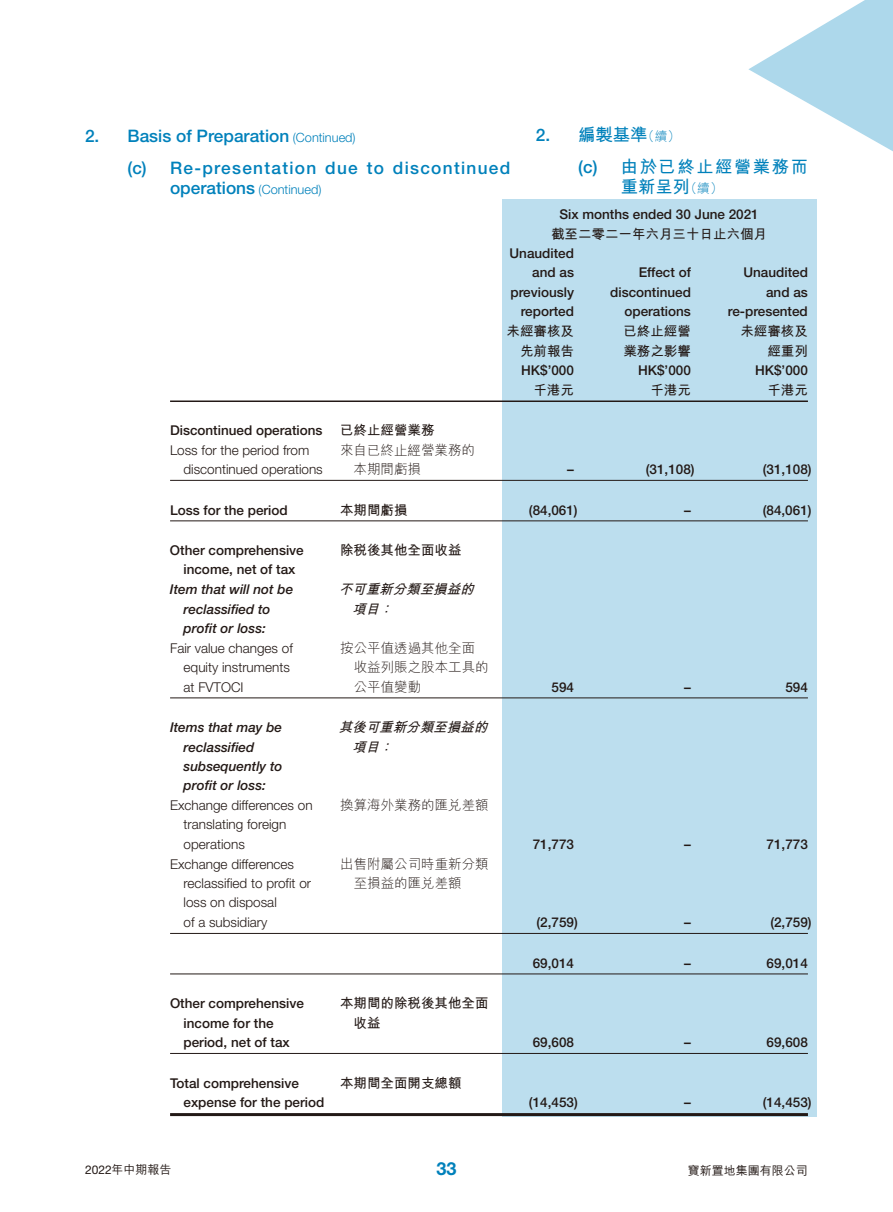
<style>
.page{position:relative;width:893px;height:1212px;background:#fff}
.page>*{position:absolute;margin:0;border:0;box-sizing:border-box;transform-origin:0 0}
.t1{font:700 18px "Helvetica Neue LT Std";color:#0081bb}
.t2{font:500 17.25px/32.2px "Helvetica Neue LT Std";letter-spacing:.075em;color:#0081bb}
.t3{font:700 17.25px/32.2px "M Hei HK";letter-spacing:.095em;color:#0081bb}
.t4{font:500 13.5px/19.5px "Helvetica Neue LT Std";color:#231916;text-align:right}
.t5{font:300 13.5px/20.4px "Helvetica Neue LT Std";color:#231916}
.t6{font:italic 500 13.5px/19.5px "Helvetica Neue LT Std";color:#231916}
.t7{font:700 13.5px "M Hei HK";color:#231916}
.t8{font:300 13.5px "M Hei HK";color:#231916}
.t9{font:italic 700 13.5px "M Hei HK";color:#231916}
.t10{font:300 12.75px "Helvetica Neue LT Std";color:#0081bb}
.t11{font:500 12px "M Hei HK";color:#231916}
.s1{font-weight:300;font-size:12.75px}
.s2{font-weight:500;font-size:17.25px}
.s3{font-family:"Helvetica Neue LT Std";font-weight:500}
.s4{font-family:"Helvetica Neue LT Std";font-weight:400}
</style>
<div class="page">
<svg style="left:748px;top:0;width:145px;height:255px"></svg>
<div style="left:502px;top:199px;width:314px;height:917px;background:#bcdeee"></div>
<hr style="left:170px;top:400px;width:638px;height:2px;background:#231916">
<hr style="left:170px;top:480px;width:638px;height:1px;background:#231916">
<hr style="left:170px;top:520px;width:638px;height:1px;background:#231916">
<hr style="left:170px;top:697px;width:638px;height:1px;background:#231916">
<hr style="left:170px;top:933px;width:638px;height:1px;background:#231916">
<hr style="left:170px;top:973px;width:638px;height:1px;background:#231916">
<hr style="left:170px;top:1053px;width:638px;height:1px;background:#231916">
<hr style="left:170px;top:1113px;width:638px;height:3px;background:#231916">
<p class="t2" style="left:128px;top:119px;width:384px;text-indent:-43px">2. Basis of Preparation <span class="s1">(Continued)<br></span>(c) Re-presentation due to discontinued</p>
<p class="t10" style="left:170px;top:181px;width:153px"><span class="s2">operations</span> (Continued)</p>
<p class="t3" style="left:578px;top:117px;width:231px;text-indent:-43px"><span class="s3">2.</span> 編製基準<span class="s1">（續）<br></span><span class="s3">(c)</span> 由於已終止經營業務而</p>
<p class="t3" style="left:621px;top:169px;width:103px">重新呈列<span class="s1">（續）</span></p>
<p class="t4" style="left:559px;top:204px;width:201px">Six months ended 30 June 2021</p>
<p class="t7" style="left:551px;top:224px;width:217px">截至二零二一年六月三十日止六個月</p>
<p class="t4" style="left:510px;top:243px;width:66px">Unaudited and as</p>
<p class="t4" style="left:639px;top:262px;width:54px">Effect of</p>
<p class="t4" style="left:743px;top:262px;width:66px">Unaudited</p>
<p class="t4" style="left:510px;top:282px;width:65px">previously</p>
<p class="t4" style="left:610px;top:282px;width:82px">discontinued</p>
<p class="t4" style="left:766px;top:282px;width:43px">and as</p>
<p class="t4" style="left:521px;top:301px;width:55px">reported</p>
<p class="t4" style="left:624px;top:301px;width:68px">operations</p>
<p class="t4" style="left:728px;top:301px;width:82px">re-presented</p>
<p class="t7" style="left:506px;top:322px;width:69px">未經審核及</p>
<p class="t7" style="left:623px;top:322px;width:69px">已終止經營</p>
<p class="t7" style="left:740px;top:322px;width:69px">未經審核及</p>
<p class="t7" style="left:520px;top:341px;width:55px">先前報告</p>
<p class="t7" style="left:623px;top:341px;width:69px">業務之影響</p>
<p class="t7" style="left:767px;top:341px;width:42px">經重列</p>
<p class="t4" style="left:521px;top:360px;width:54px">HK$’000</p>
<p class="t4" style="left:638px;top:360px;width:54px">HK$’000</p>
<p class="t4" style="left:755px;top:360px;width:54px">HK$’000</p>
<p class="t7" style="left:533px;top:380px;width:42px">千港元</p>
<p class="t7" style="left:650px;top:380px;width:42px">千港元</p>
<p class="t7" style="left:767px;top:380px;width:42px">千港元</p>
<p class="t4" style="left:170px;top:421px;width:154px">Discontinued operations</p>
<p class="t7" style="left:340px;top:421px;width:96px">已終止經營業務</p>
<p class="t5" style="left:170px;top:440px;width:141px">Loss for the period from</p>
<p class="t8" style="left:340px;top:443px;width:137px">來自已終止經營業務的</p>
<p class="t5" style="left:183px;top:459px;width:141px">discontinued operations</p>
<p class="t8" style="left:354px;top:462px;width:69px">本期間虧損</p>
<p class="t4" style="left:567px;top:460px;width:8px">–</p>
<p class="t4" style="left:646px;top:460px;width:50px">(31,108)</p>
<p class="t4" style="left:763px;top:460px;width:50px">(31,108)</p>
<p class="t4" style="left:170px;top:500px;width:119px">Loss for the period</p>
<p class="t7" style="left:340px;top:500px;width:69px">本期間虧損</p>
<p class="t4" style="left:529px;top:500px;width:50px">(84,061)</p>
<p class="t4" style="left:684px;top:500px;width:8px">–</p>
<p class="t4" style="left:763px;top:500px;width:50px">(84,061)</p>
<p class="t4" style="left:170px;top:541px;width:135px">Other comprehensive</p>
<p class="t7" style="left:340px;top:541px;width:123px">除稅後其他全面收益</p>
<p class="t4" style="left:183px;top:559px;width:114px">income, net of tax</p>
<p class="t6" style="left:170px;top:580px;width:125px">Item that will not be</p>
<p class="t9" style="left:339px;top:580px;width:141px">不可重新分類至損益的</p>
<p class="t6" style="left:184px;top:599px;width:89px">reclassified to</p>
<p class="t9" style="left:352px;top:599px;width:47px">項目：</p>
<p class="t6" style="left:184px;top:618px;width:84px">profit or loss:</p>
<p class="t5" style="left:170px;top:638px;width:124px">Fair value changes of</p>
<p class="t8" style="left:340px;top:641px;width:136px">按公平值透過其他全面</p>
<p class="t5" style="left:184px;top:657px;width:108px">equity instruments</p>
<p class="t8" style="left:354px;top:661px;width:136px">收益列賬之股本工具的</p>
<p class="t5" style="left:184px;top:677px;width:62px">at FVTOCI</p>
<p class="t8" style="left:354px;top:680px;width:69px">公平值變動</p>
<p class="t4" style="left:551px;top:677px;width:24px">594</p>
<p class="t4" style="left:684px;top:677px;width:8px">–</p>
<p class="t4" style="left:785px;top:677px;width:24px">594</p>
<p class="t6" style="left:170px;top:718px;width:114px">Items that may be</p>
<p class="t9" style="left:339px;top:718px;width:155px">其後可重新分類至損益的</p>
<p class="t6" style="left:184px;top:737px;width:72px">reclassified</p>
<p class="t9" style="left:352px;top:737px;width:47px">項目：</p>
<p class="t6" style="left:184px;top:756px;width:101px">subsequently to profit or loss:</p>
<p class="t5" style="left:170px;top:795px;width:144px">Exchange differences on</p>
<p class="t8" style="left:340px;top:799px;width:150px">換算海外業務的匯兌差額</p>
<p class="t5" style="left:184px;top:814px;width:104px">translating foreign operations</p>
<p class="t4" style="left:533px;top:835px;width:43px">71,773</p>
<p class="t4" style="left:684px;top:835px;width:8px">–</p>
<p class="t4" style="left:767px;top:835px;width:43px">71,773</p>
<p class="t5" style="left:170px;top:854px;width:126px">Exchange differences</p>
<p class="t8" style="left:340px;top:857px;width:150px">出售附屬公司時重新分類</p>
<p class="t5" style="left:184px;top:873px;width:129px">reclassified to profit or</p>
<p class="t8" style="left:354px;top:876px;width:109px">至損益的匯兌差額</p>
<p class="t5" style="left:184px;top:892px;width:95px">loss on disposal of a subsidiary</p>
<p class="t4" style="left:536px;top:913px;width:43px">(2,759)</p>
<p class="t4" style="left:684px;top:913px;width:8px">–</p>
<p class="t4" style="left:770px;top:913px;width:43px">(2,759)</p>
<p class="t4" style="left:533px;top:953px;width:43px">69,014</p>
<p class="t4" style="left:684px;top:953px;width:8px">–</p>
<p class="t4" style="left:767px;top:953px;width:43px">69,014</p>
<p class="t4" style="left:170px;top:994px;width:135px">Other comprehensive</p>
<p class="t7" style="left:340px;top:994px;width:150px">本期間的除稅後其他全面</p>
<p class="t4" style="left:184px;top:1013px;width:92px">income for the</p>
<p class="t7" style="left:354px;top:1013px;width:28px">收益</p>
<p class="t4" style="left:184px;top:1033px;width:108px">period, net of tax</p>
<p class="t4" style="left:533px;top:1033px;width:43px">69,608</p>
<p class="t4" style="left:684px;top:1033px;width:8px">–</p>
<p class="t4" style="left:767px;top:1033px;width:43px">69,608</p>
<p class="t4" style="left:170px;top:1073px;width:130px">Total comprehensive</p>
<p class="t7" style="left:340px;top:1073px;width:123px">本期間全面開支總額</p>
<p class="t4" style="left:184px;top:1093px;width:142px">expense for the period</p>
<p class="t4" style="left:529px;top:1093px;width:50px">(14,453)</p>
<p class="t4" style="left:684px;top:1093px;width:8px">–</p>
<p class="t4" style="left:763px;top:1093px;width:50px">(14,453)</p>
<p class="t11" style="left:85px;top:1161px;width:88px"><span class="s4">2022</span>年中期報告</p>
<h1 class="t1" style="left:436px;top:1157px;width:22px">33</h1>
<p class="t11" style="left:688px;top:1162px;width:122px">寶新置地集團有限公司</p>
</div>
